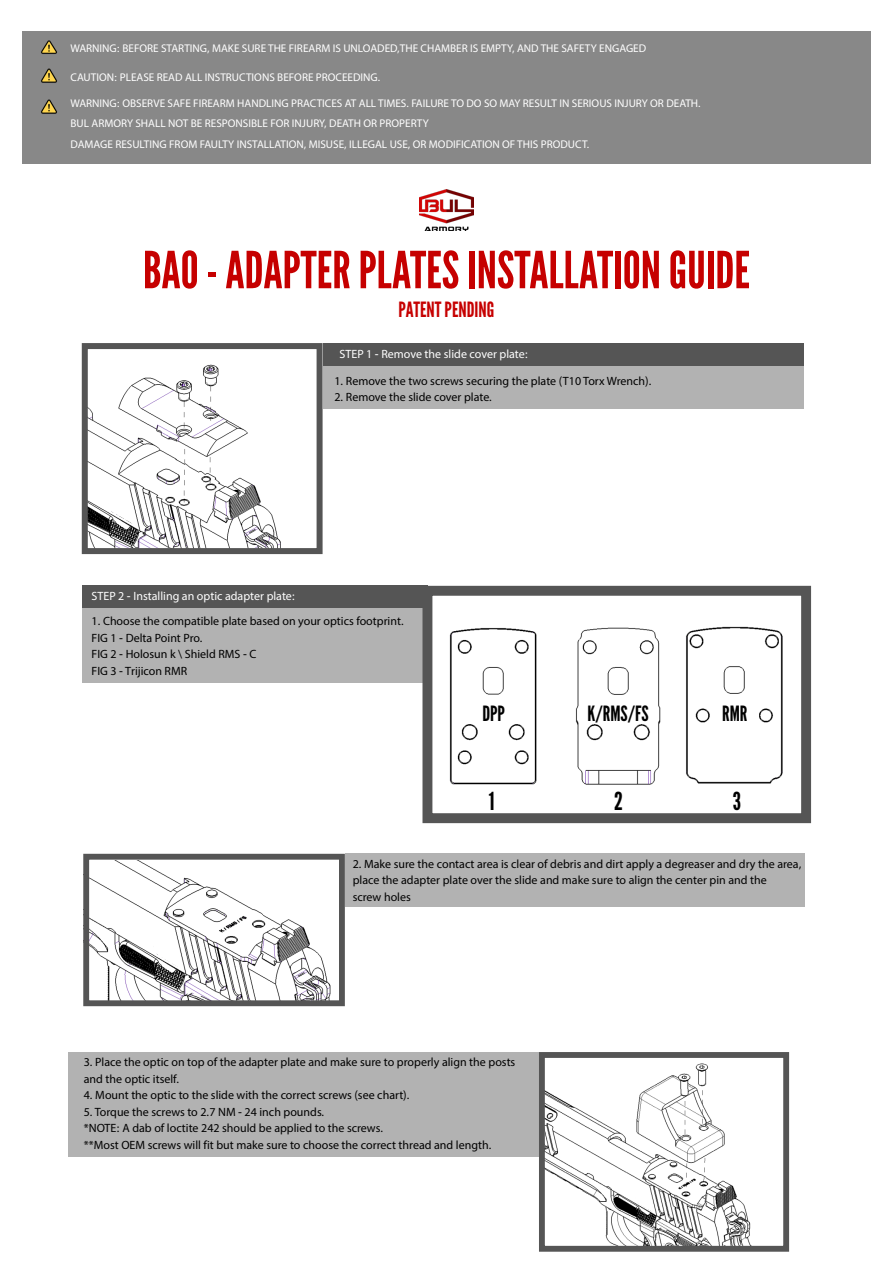
<style>
.page{position:relative;width:893px;height:1263px;background:#fff}
.page>*{position:absolute;margin:0;border:0;box-sizing:border-box;transform-origin:0 0}
.t1{font:51px "League Gothic";color:#c60000}
.t2{font:24.75px "League Gothic";color:#000}
.t3{font:21px "League Gothic";color:#000}
.t4{font:21px "League Gothic";color:#c60000}
.t5{font:12px/16.5px "Myriad Hebrew";color:#000}
.t6{font:12px "Myriad Hebrew";color:#fff}
.t7{font:11.25px/20.1px "Myriad Hebrew";color:#fff}
</style>
<div class="page">
<div style="left:22px;top:31px;width:848px;height:132px;background:#888"></div>
<img style="left:41px;top:40px;width:16px;height:14px">
<img style="left:41px;top:68px;width:16px;height:15px">
<img style="left:41px;top:99px;width:16px;height:15px">
<div style="left:323px;top:343px;width:480px;height:23px;background:#555"></div>
<div style="left:323px;top:366px;width:480px;height:43px;background:#b2b2b2"></div>
<img style="left:89px;top:364px;width:192px;height:183px">
<div style="left:82px;top:343px;width:241px;height:211px;border:6px solid #555"></div>
<img style="left:90px;top:861px;width:241px;height:138px">
<div style="left:345px;top:854px;width:459px;height:53px;background:#b2b2b2"></div>
<div style="left:83px;top:854px;width:262px;height:152px;border:6px solid #555"></div>
<div style="left:68px;top:1052px;width:471px;height:104px;background:#b2b2b2"></div>
<img style="left:546px;top:1055px;width:244px;height:194px">
<div style="left:539px;top:1052px;width:250px;height:200px;border:6px solid #555"></div>
<img style="left:420px;top:190px;width:53px;height:40px">
<div style="left:82px;top:585px;width:345px;height:23px;background:#555"></div>
<div style="left:82px;top:608px;width:345px;height:75px;background:#b2b2b2"></div>
<img style="left:449px;top:626px;width:334px;height:159px">
<div style="left:422px;top:586px;width:389px;height:237px;border:10px solid #555"></div>
<div style="left:473px;top:698px;width:43px;height:15px;background:#fff"></div>
<div style="left:590px;top:704px;width:53px;height:13px;background:#fff"></div>
<div style="left:717px;top:710px;width:26px;height:13px;background:#fff"></div>
<svg style="left:107px;top:501px;width:29px;height:23px"></svg>
<svg style="left:153px;top:941px;width:28px;height:27px"></svg>
<svg style="left:635px;top:1194px;width:18px;height:18px"></svg>
<p class="t7" style="left:71px;top:39px;width:577px">WARNING: BEFORE STARTING, MAKE SURE THE FIREARM IS UNLOADED,THE CHAMBER IS EMPTY, AND THE SAFETY ENGAGED</p>
<p class="t7" style="left:71px;top:68px;width:311px">CAUTION: PLEASE READ ALL INSTRUCTIONS BEFORE PROCEEDING.</p>
<p class="t7" style="left:71px;top:94px;width:632px">WARNING: OBSERVE SAFE FIREARM HANDLING PRACTICES AT ALL TIMES. FAILURE TO DO SO MAY RESULT IN SERIOUS INJURY OR DEATH.<br>BUL ARMORY SHALL NOT BE RESPONSIBLE FOR INJURY, DEATH OR PROPERTY<br>DAMAGE RESULTING FROM FAULTY INSTALLATION, MISUSE, ILLEGAL USE, OR MODIFICATION OF THIS PRODUCT.</p>
<h1 class="t1" style="left:143px;top:240px;width:609px">BAO - ADAPTER PLATES INSTALLATION GUIDE</h1>
<h3 class="t4" style="left:399px;top:297px;width:97px">PATENT PENDING</h3>
<p class="t6" style="left:340px;top:347px;width:190px">STEP 1 - Remove the slide cover plate:</p>
<p class="t5" style="left:334px;top:373px;width:319px">1. Remove the two screws securing the plate (T10 Torx Wrench).</p>
<p class="t5" style="left:334px;top:390px;width:159px">2. Remove the slide cover plate.</p>
<p class="t6" style="left:92px;top:589px;width:205px">STEP 2 - Installing an optic adapter plate:</p>
<p class="t5" style="left:92px;top:614px;width:314px">1. Choose the compatible plate based on your optics footprint.<br>FIG 1 - Delta Point Pro.<br>FIG 2 - Holosun k \ Shield RMS - C<br>FIG 3 - Trijicon RMR</p>
<h3 class="t3" style="left:482px;top:701px;width:24px">DPP</h3>
<h3 class="t3" style="left:588px;top:701px;width:63px">K/RMS/FS</h3>
<h3 class="t3" style="left:722px;top:701px;width:27px">RMR</h3>
<h2 class="t2" style="left:489px;top:787px;width:7px">1</h2>
<h2 class="t2" style="left:614px;top:787px;width:10px">2</h2>
<h2 class="t2" style="left:733px;top:787px;width:10px">3</h2>
<p class="t5" style="left:353px;top:856px;width:450px">2. Make sure the contact area is clear of debris and dirt apply a degreaser and dry the area, place the adapter plate over the slide and make sure to align the center pin and the<br>screw holes</p>
<p class="t5" style="left:84px;top:1054px;width:433px">3. Place the optic on top of the adapter plate and make sure to properly align the posts and the optic itself.</p>
<p class="t5" style="left:84px;top:1087px;width:327px">4. Mount the optic to the slide with the correct screws (see chart).</p>
<p class="t5" style="left:84px;top:1104px;width:409px">5. Torque the screws to 2.7 NM - 24 inch pounds.<br>*NOTE: A dab of loctite 242 should be applied to the screws.<br>**Most OEM screws will fit but make sure to choose the correct thread and length.</p>
</div>
